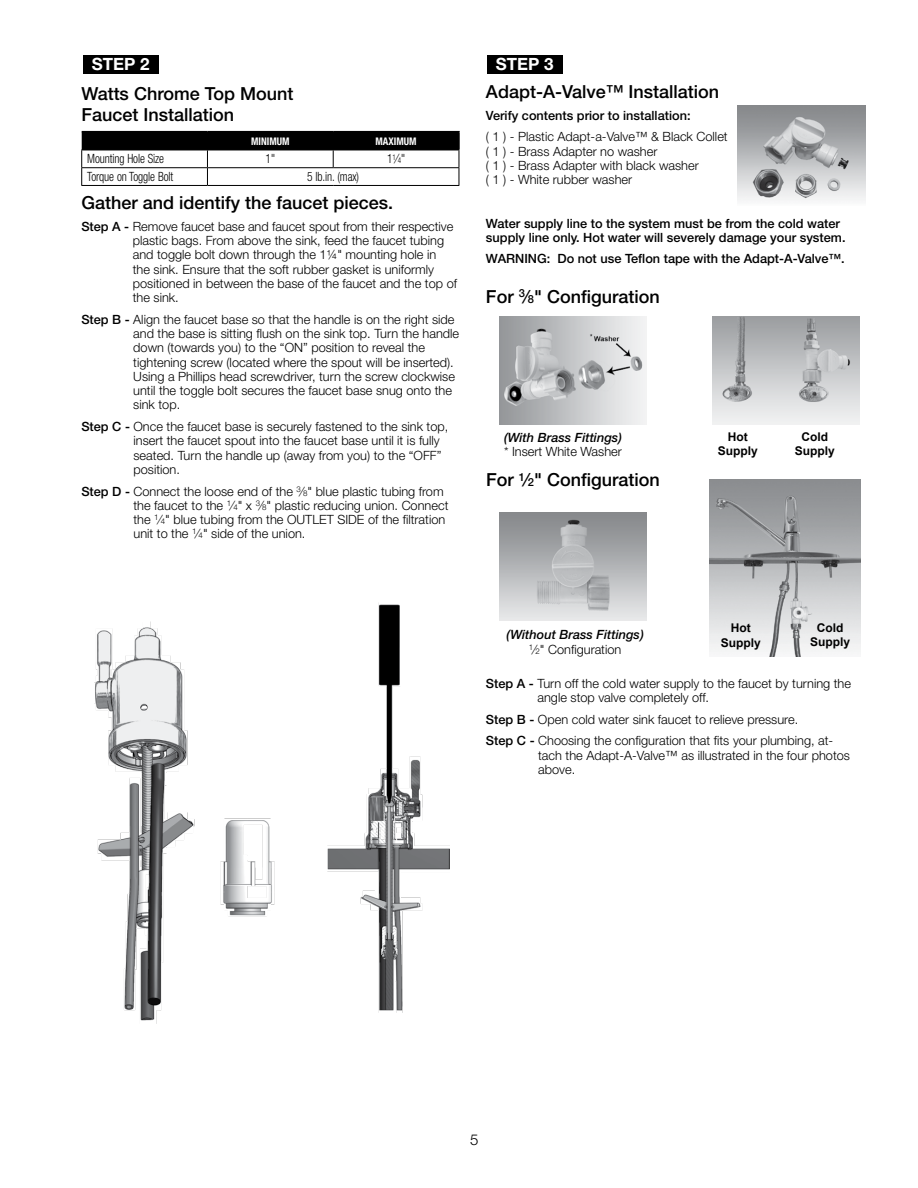
<style>
.page{position:relative;width:918px;height:1188px;background:#fff}
.page>*{position:absolute;margin:0;border:0;box-sizing:border-box;transform-origin:0 0}
.t1{font:500 18px/21px "Helvetica Neue LT Std";color:#000}
.t2{font:700 16.95px "Helvetica Neue LT Std";color:#fff}
.t3{font:300 15px "Helvetica Neue LT Std";color:#000}
.t4{font:300 12.75px/14.2px "Helvetica Neue LT Std";color:#000}
.t5{font:500 12.75px/14.2px "Helvetica Neue LT Std";color:#000}
.t6{font:italic 500 12.75px/14.2px "Helvetica Neue LT Std";color:#000;text-align:center}
.t7{font:300 condensed 12.75px "Helvetica Neue LT Std";letter-spacing:-.01em;color:#000;scale:.9 1}
.t8{font:700 12px/14.4px "Arial";color:#000;text-align:center}
.t9{font:700 condensed 10.5px "Helvetica Neue LT Std";color:#fff;scale:.95 1}
.s1{font-size:7.95px}
.s2{font-weight:500}
.s3{font-size:11.1px}
.s4{font-weight:300;font-style:normal}
.s5{font-weight:300;font-style:normal;font-size:7.95px}
</style>
<div class="page">
<div style="left:83px;top:55px;width:75px;height:19px;background:#000"></div>
<hr style="left:82px;top:131px;width:125px;height:1px;background:#000">
<hr style="left:207px;top:131px;width:126px;height:1px;background:#000">
<hr style="left:333px;top:131px;width:127px;height:1px;background:#000">
<svg style="left:81px;top:132px;width:379px;height:53px"></svg>
<hr style="left:81px;top:185px;width:126px;height:1px;background:#000">
<hr style="left:207px;top:185px;width:126px;height:1px;background:#000">
<hr style="left:333px;top:185px;width:126px;height:1px;background:#000">
<img style="left:94px;top:621px;width:181px;height:402px">
<img style="left:327px;top:603px;width:122px;height:409px">
<div style="left:487px;top:55px;width:75px;height:19px;background:#000"></div>
<img style="left:500px;top:513px;width:146px;height:108px">
<img style="left:738px;top:106px;width:127px;height:94px">
<img style="left:709px;top:479px;width:152px;height:177px">
<img style="left:712px;top:316px;width:148px;height:108px">
<img style="left:500px;top:317px;width:146px;height:108px">
<h2 class="t2" style="left:92px;top:54px;width:59px">STEP 2</h2>
<h1 class="t1" style="left:81px;top:83px;width:214px">Watts Chrome Top Mount<br>Faucet Installation</h1>
<p class="t9" style="left:251px;top:134px;width:41px">MINIMUM</p>
<p class="t9" style="left:376px;top:134px;width:44px">MAXIMUM</p>
<p class="t7" style="left:87px;top:152px;width:87px">Mounting Hole Size</p>
<p class="t7" style="left:266px;top:152px;width:12px">1"</p>
<p class="t7" style="left:387px;top:152px;width:22px">1<sup>1</sup>⁄<span class="s1">4</span>"</p>
<p class="t7" style="left:87px;top:169px;width:97px">Torque on Toggle Bolt</p>
<p class="t7" style="left:307px;top:169px;width:59px">5 lb.in. (max)</p>
<h1 class="t1" style="left:81px;top:192px;width:313px">Gather and identify the faucet pieces.</h1>
<p class="t4" style="left:133px;top:219px;width:326px;text-indent:-51px"><span class="s2">Step A -</span> Remove faucet base and faucet spout from their respective plastic bags. From above the sink, feed the faucet tubing and toggle bolt down through the 1¼" mounting hole in<br>the sink. Ensure that the soft rubber gasket is uniformly positioned in between the base of the faucet and the top of the sink.</p>
<p class="t4" style="left:133px;top:312px;width:327px;text-indent:-52px"><span class="s2">Step B -</span> Align the faucet base so that the handle is on the right side and the base is sitting flush on the sink top. Turn the handle down (towards you) to the “ON” position to reveal the tightening screw (located where the spout will be inserted).<br>Using a Phillips head screwdriver, turn the screw clockwise until the toggle bolt secures the faucet base snug onto the sink top.</p>
<p class="t4" style="left:134px;top:419px;width:316px;text-indent:-52px"><span class="s2">Step C -</span> Once the faucet base is securely fastened to the sink top, insert the faucet spout into the faucet base until it is fully seated. Turn the handle up (away from you) to the “OFF” position.</p>
<p class="t4" style="left:134px;top:484px;width:316px;text-indent:-52px"><span class="s2">Step D -</span> Connect the loose end of the <sup>3</sup>⁄<span class="s1">8</span>" blue plastic tubing from the faucet to the <sup>1</sup>⁄<span class="s1">4</span>" x <sup>3</sup>⁄<span class="s1">8</span>" plastic reducing union. Connect the <sup>1</sup>⁄<span class="s1">4</span>" blue tubing from the OUTLET SIDE of the filtration unit to the <sup>1</sup>⁄<span class="s1">4</span>" side of the union.</p>
<h2 class="t2" style="left:496px;top:54px;width:59px">STEP 3</h2>
<h1 class="t1" style="left:486px;top:81px;width:235px">Adapt-A-Valve™ Installation</h1>
<p class="t5" style="left:486px;top:108px;width:206px">Verify contents prior to installation:</p>
<p class="t4" style="left:486px;top:129px;width:243px">( 1 ) - Plastic Adapt-a-Valve™ &amp; Black Collet ( 1 ) - Brass Adapter no washer<br>( 1 ) - Brass Adapter with black washer<br>( 1 ) - White rubber washer</p>
<p class="t5" style="left:486px;top:216px;width:361px">Water supply line to the system must be from the cold water supply line only. Hot water will severely damage your system.</p>
<p class="t5" style="left:486px;top:252px;width:360px">WARNING: Do not use Teflon tape with the Adapt-A-Valve™.</p>
<h1 class="t1" style="left:486px;top:286px;width:175px">For <sup>3</sup>⁄<span class="s3">8</span>" Configuration</h1>
<p class="t6" style="left:504px;top:430px;width:120px">(With Brass Fittings)</p>
<p class="t4" style="left:504px;top:444px;width:119px">* Insert White Washer</p>
<h1 class="t1" style="left:486px;top:469px;width:175px">For <sup>1</sup>⁄<span class="s3">2</span>" Configuration</h1>
<p class="t8" style="left:718px;top:430px;width:42px">Hot<br>Supply</p>
<p class="t8" style="left:795px;top:430px;width:42px">Cold<br>Supply</p>
<p class="t6" style="left:507px;top:628px;width:139px">(Without Brass Fittings)<br><sup>1</sup><span class="s4">⁄</span><span class="s5">2</span><span class="s4">" Configuration</span></p>
<p class="t8" style="left:721px;top:621px;width:42px">Hot<br>Supply</p>
<p class="t8" style="left:810px;top:620px;width:42px">Cold<br>Supply</p>
<p class="t4" style="left:537px;top:676px;width:315px;text-indent:-51px"><span class="s2">Step A -</span> Turn off the cold water supply to the faucet by turning the angle stop valve completely off.</p>
<p class="t4" style="left:486px;top:708px;width:349px;line-height:21.8px"><span class="s2">Step B -</span> Open cold water sink faucet to relieve pressure.<br><span class="s2">Step C -</span> Choosing the configuration that fits your plumbing, at-</p>
<p class="t4" style="left:538px;top:748px;width:313px">tach the Adapt-A-Valve™ as illustrated in the four photos above.</p>
<p class="t3" style="left:470px;top:1130px;width:10px">5</p>
</div>
